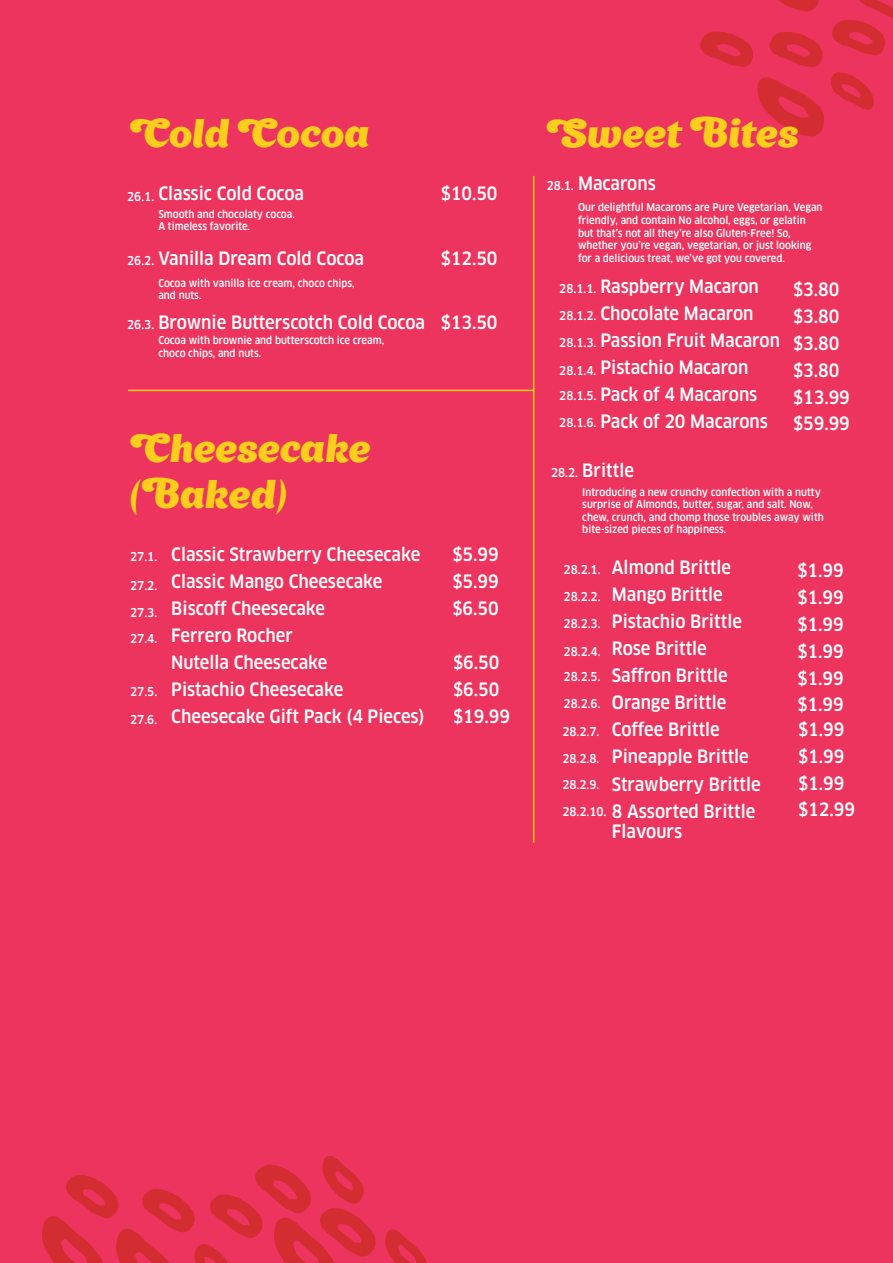
<style>
.page{position:relative;width:893px;height:1263px;background:#ed345e}
.page>*{position:absolute;margin:0;border:0;box-sizing:border-box;transform-origin:0 0}
.t1{font:39px/46.3px "Appetite New";letter-spacing:-.01em;color:#fdce1b}
.t2{font:500 condensed 18px/27px "Clan OT";color:#fff}
.t3{font:500 condensed 12px/25.3px "Clan OT";color:#fff}
.t4{font:500 condensed 10.5px/12.6px "Clan OT";color:#fff}
</style>
<div class="page">
<svg style="left:385px;top:1229px;width:42px;height:34px"></svg>
<svg style="left:42px;top:1156px;width:333px;height:107px"></svg>
<svg style="left:757px;top:77px;width:67px;height:60px"></svg>
<svg style="left:831px;top:72px;width:43px;height:38px"></svg>
<svg style="left:769px;top:32px;width:54px;height:35px"></svg>
<svg style="left:778px;top:0;width:41px;height:12px"></svg>
<svg style="left:700px;top:32px;width:53px;height:35px"></svg>
<svg style="left:832px;top:0;width:61px;height:55px"></svg>
<hr style="left:128px;top:390px;width:406px;height:1px;background:#fdce1b">
<hr style="left:533px;top:176px;width:1px;height:667px;background:#fdce1b">
<h1 class="t1" style="left:130px;top:108px;width:241px">Cold Cocoa</h1>
<p class="t3" style="left:127px;top:184px;width:29px">26.1.</p>
<p class="t2" style="left:441px;top:180px;width:58px">$10.50</p>
<p class="t2" style="left:158px;top:180px;width:147px">Classic Cold Cocoa</p>
<p class="t4" style="left:158px;top:207px;width:138px">Smooth and chocolaty cocoa.<br>A timeless favorite.</p>
<p class="t2" style="left:158px;top:245px;width:207px">Vanilla Dream Cold Cocoa</p>
<p class="t4" style="left:158px;top:277px;width:198px">Cocoa with vanilla ice cream, choco chips, and nuts.</p>
<p class="t2" style="left:158px;top:309px;width:268px">Brownie Butterscotch Cold Cocoa</p>
<p class="t4" style="left:158px;top:334px;width:227px">Cocoa with brownie and butterscotch ice cream, choco chips, and nuts.</p>
<p class="t3" style="left:127px;top:248px;width:29px">26.2.</p>
<p class="t3" style="left:127px;top:312px;width:29px">26.3.</p>
<p class="t2" style="left:441px;top:245px;width:58px">$12.50</p>
<p class="t2" style="left:441px;top:309px;width:58px">$13.50</p>
<h1 class="t1" style="left:130px;top:423px;width:242px">Cheesecake (Baked)</h1>
<p class="t3" style="left:130px;top:544px;width:29px">27.1.</p>
<p class="t3" style="left:130px;top:573px;width:29px">27.2.</p>
<p class="t3" style="left:130px;top:599px;width:29px">27.3.</p>
<p class="t3" style="left:130px;top:626px;width:29px">27.4.</p>
<p class="t3" style="left:130px;top:679px;width:29px">27.5.</p>
<p class="t3" style="left:130px;top:707px;width:29px">27.6.</p>
<p class="t2" style="left:171px;top:541px;width:255px">Classic Strawberry Cheesecake<br>Classic Mango Cheesecake<br>Biscoff Cheesecake<br>Ferrero Rocher<br>Nutella Cheesecake<br>Pistachio Cheesecake<br>Cheesecake Gift Pack (4 Pieces)</p>
<p class="t2" style="left:453px;top:541px;width:47px;text-align:justify">$5.99 $5.99 $6.50</p>
<p class="t2" style="left:454px;top:649px;width:58px">$6.50 $6.50 $19.99</p>
<h1 class="t1" style="left:547px;top:108px;width:254px">Sweet Bites</h1>
<p class="t2" style="left:578px;top:170px;width:79px">Macarons</p>
<p class="t4" style="left:578px;top:201px;width:246px">Our delightful Macarons are Pure Vegetarian, Vegan friendly, and contain No alcohol, eggs, or gelatin but that’s not all they’re also Gluten-Free! So, whether you’re vegan, vegetarian, or just looking for a delicious treat, we’ve got you covered.</p>
<p class="t3" style="left:547px;top:173px;width:29px">28.1.</p>
<p class="t2" style="left:600px;top:273px;width:181px">Raspberry Macaron<br>Chocolate Macaron<br>Passion Fruit Macaron<br>Pistachio Macaron<br>Pack of 4 Macarons<br>Pack of 20 Macarons</p>
<p class="t3" style="left:559px;top:276px;width:38px">28.1.1.</p>
<p class="t3" style="left:559px;top:303px;width:38px">28.1.2.</p>
<p class="t3" style="left:559px;top:330px;width:38px">28.1.3.</p>
<p class="t3" style="left:559px;top:358px;width:38px">28.1.4.<br>28.1.5.</p>
<p class="t3" style="left:559px;top:410px;width:38px">28.1.6.</p>
<p class="t2" style="left:793px;top:276px;width:47px;text-align:justify">$3.80 $3.80 $3.80 $3.80</p>
<p class="t2" style="left:793px;top:410px;width:58px">$59.99</p>
<p class="t2" style="left:793px;top:384px;width:58px">$13.99</p>
<p class="t2" style="left:582px;top:457px;width:53px">Brittle</p>
<p class="t4" style="left:582px;top:485px;width:243px">Introducing a new crunchy confection with a nutty surprise of Almonds, butter, sugar, and salt. Now, chew, crunch, and chomp those troubles away with bite-sized pieces of happiness.</p>
<p class="t3" style="left:551px;top:460px;width:29px">28.2.</p>
<p class="t2" style="left:612px;top:554px;width:150px">Almond Brittle<br>Mango Brittle<br>Pistachio Brittle<br>Rose Brittle<br>Saffron Brittle<br>Orange Brittle<br>Coffee Brittle<br>Pineapple Brittle<br>Strawberry Brittle<br>8 Assorted Brittle</p>
<p class="t2" style="left:612px;top:818px;width:72px">Flavours</p>
<p class="t3" style="left:564px;top:557px;width:38px">28.2.1.</p>
<p class="t3" style="left:564px;top:584px;width:38px">28.2.2.</p>
<p class="t3" style="left:564px;top:611px;width:38px">28.2.3.</p>
<p class="t3" style="left:564px;top:639px;width:38px">28.2.4.<br>28.2.5.</p>
<p class="t3" style="left:564px;top:691px;width:38px">28.2.6.</p>
<p class="t3" style="left:562px;top:719px;width:38px">28.2.7.</p>
<p class="t3" style="left:562px;top:746px;width:38px">28.2.8.<br>28.2.9.</p>
<p class="t3" style="left:562px;top:799px;width:46px">28.2.10.</p>
<p class="t2" style="left:798px;top:557px;width:47px;text-align:justify">$1.99 $1.99 $1.99 $1.99</p>
<p class="t2" style="left:798px;top:691px;width:47px">$1.99</p>
<p class="t2" style="left:798px;top:665px;width:47px">$1.99</p>
<p class="t2" style="left:798px;top:716px;width:47px">$1.99 $1.99</p>
<p class="t2" style="left:798px;top:795px;width:58px">$12.99</p>
<p class="t2" style="left:798px;top:770px;width:47px">$1.99</p>
</div>
